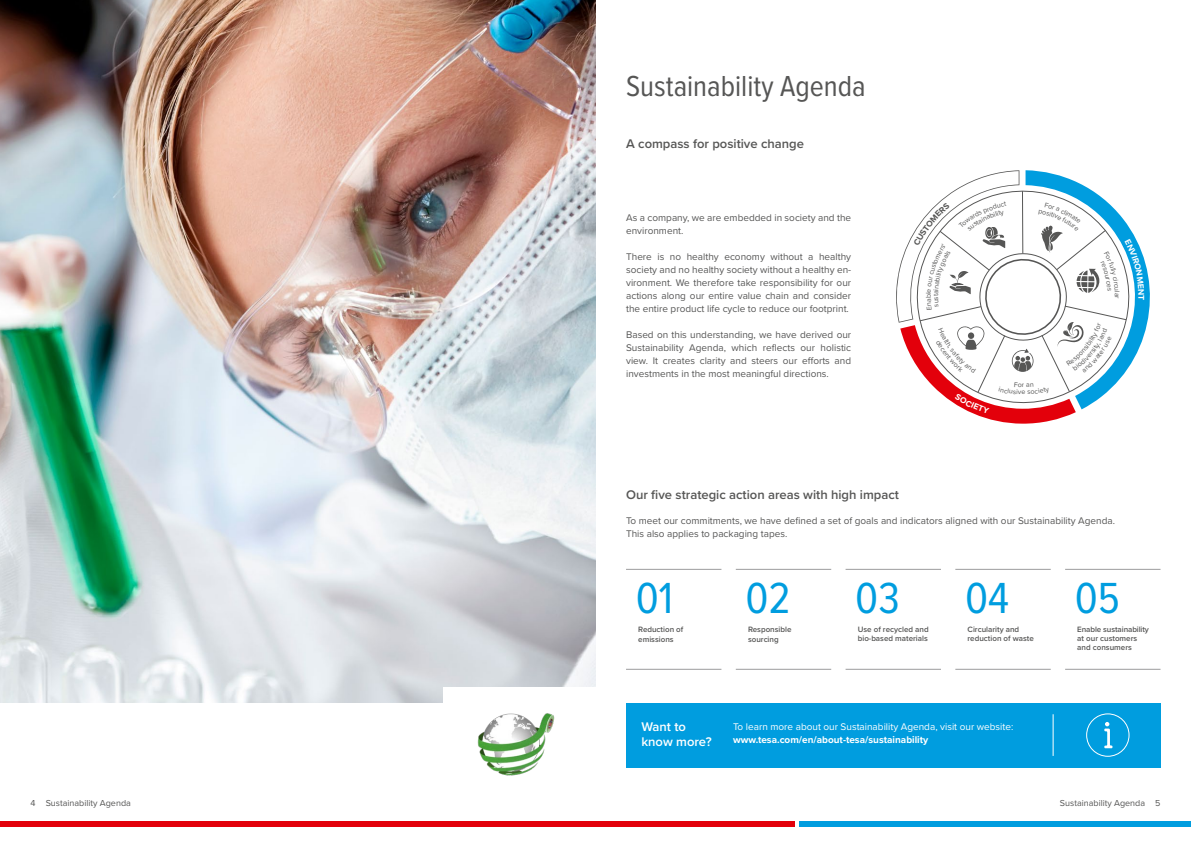
<style>
.page{position:relative;width:1191px;height:842px;background:#fff}
.page>*{position:absolute;margin:0;border:0;box-sizing:border-box;transform-origin:0 0}
.t1{font:45.1px "Proxima Nova Cond";color:#009ddf}
.t2{font:30px "Proxima Nova Cond";color:#565655}
.t3{font:600 13px "Proxima Nova";color:#565655}
.t4{font:600 13px/15.6px "Proxima Nova";color:#fff}
.t5{font:10px/13px "Proxima Nova";color:#565655}
.t6{font:10px "Proxima Nova";color:#fff}
.t7{font:700 10px "Proxima Nova";color:#fff}
.t8{font:9px "Proxima Nova";color:#565655}
.t9{font:600 8px/9px "Proxima Nova";color:#565655}
.t10{font:7.1px "Proxima Nova";color:#565655}
</style>
<div class="page">
<img style="left:0;top:0;width:595px;height:703px">
<div style="left:443px;top:688px;width:152px;height:15px;background:#fff"></div>
<div style="left:626px;top:703px;width:535px;height:64px;background:#009ddf"></div>
<div style="left:1086px;top:714px;width:43px;height:42px;border:1px solid #fff;border-radius:50%"></div>
<svg style="left:1104px;top:722px;width:8px;height:26px"></svg>
<hr style="left:1052px;top:714px;width:1px;height:42px;background:#fff">
<hr style="left:626px;top:669px;width:95px;height:1px;background:#9c9c9d">
<hr style="left:626px;top:569px;width:95px;height:1px;background:#9c9c9d">
<hr style="left:845px;top:669px;width:96px;height:1px;background:#9c9c9d">
<hr style="left:845px;top:569px;width:96px;height:1px;background:#9c9c9d">
<hr style="left:736px;top:669px;width:95px;height:1px;background:#9c9c9d">
<hr style="left:736px;top:569px;width:95px;height:1px;background:#9c9c9d">
<hr style="left:955px;top:669px;width:95px;height:1px;background:#9c9c9d">
<hr style="left:955px;top:569px;width:95px;height:1px;background:#9c9c9d">
<hr style="left:1065px;top:669px;width:95px;height:1px;background:#9c9c9d">
<hr style="left:1065px;top:569px;width:95px;height:1px;background:#9c9c9d">
<img style="left:477px;top:713px;width:78px;height:63px">
<div style="left:799px;top:822px;width:392px;height:5px;background:#009ddf"></div>
<div style="left:0;top:822px;width:794px;height:5px;background:#e3000b"></div>
<svg style="left:896px;top:170px;width:254px;height:254px"></svg>
<h2 class="t2" style="left:626px;top:64px;width:241px">Sustainability Agenda</h2>
<h3 class="t3" style="left:626px;top:134px;width:179px">A compass for positive change</h3>
<p class="t5" style="left:626px;top:211px;width:226px">As a company, we are embedded in society and the environment.</p>
<p class="t5" style="left:626px;top:250px;width:226px;text-align:justify">There is no healthy economy without a healthy society and no healthy society without a healthy en&shy;vironment. We therefore take responsibility for our actions along our entire value chain and consider the entire product life cycle to reduce our footprint.</p>
<p class="t5" style="left:626px;top:328px;width:226px;text-align:justify">Based on this understanding, we have derived our Sustainability Agenda, which reflects our holistic view. It creates clarity and steers our efforts and investments in the most meaningful directions.</p>
<p class="t10" style="left:923px;top:298px;width:6px;rotate:-90deg">b</p>
<h3 class="t3" style="left:626px;top:485px;width:274px">Our five strategic action areas with high impact</h3>
<p class="t10" style="left:1022px;top:380px;width:4px">r</p>
<p class="t10" style="left:1021px;top:387px;width:6px">e</p>
<p class="t5" style="left:626px;top:514px;width:490px">To meet our commitments, we have defined a set of goals and indicators aligned with our Sustainability Agenda.<br>This also applies to packaging tapes.</p>
<h1 class="t1" style="left:635px;top:565px;width:39px">01</h1>
<p class="t9" style="left:638px;top:624px;width:47px;line-height:9.9px">Reduction of emissions</p>
<h1 class="t1" style="left:745px;top:565px;width:47px">02</h1>
<p class="t9" style="left:748px;top:624px;width:45px;line-height:9.9px">Responsible sourcing</p>
<h1 class="t1" style="left:855px;top:565px;width:46px">03</h1>
<p class="t9" style="left:857px;top:624px;width:72px">Use of recycled and bio-based materials</p>
<h1 class="t1" style="left:965px;top:565px;width:45px">04</h1>
<p class="t9" style="left:967px;top:624px;width:68px">Circularity and reduction of waste</p>
<h3 class="t4" style="left:641px;top:718px;width:72px">Want to know more?</h3>
<p class="t6" style="left:733px;top:720px;width:282px">To learn more about our Sustainability Agenda, visit our website:</p>
<p class="t7" style="left:733px;top:733px;width:197px">www.tesa.com/en/about-tesa/sustainability</p>
<h1 class="t1" style="left:1074px;top:565px;width:47px">05</h1>
<p class="t9" style="left:1077px;top:624px;width:73px">Enable sustainability at our customers and consumers</p>
<p class="t8" style="left:31px;top:796px;width:102px">4 Sustainability Agenda</p>
<p class="t8" style="left:1060px;top:796px;width:102px">Sustainability Agenda 5</p>
</div>
